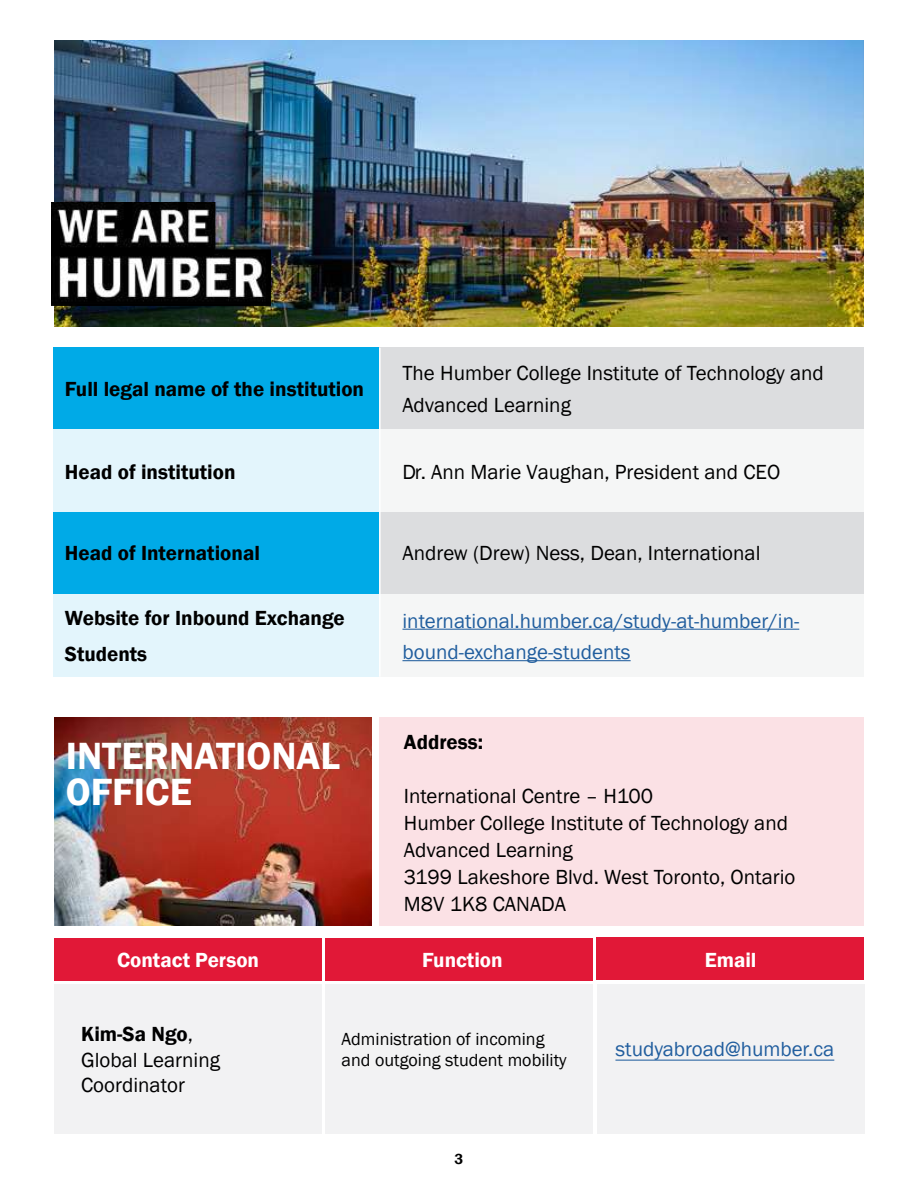
<style>
.page{position:relative;width:918px;height:1188px;background:#fff}
.page>*{position:absolute;margin:0;border:0;box-sizing:border-box;transform-origin:0 0}
.t1{font:600 39px/36px "Franklin Gothic";color:#fff}
.t2{font:21px/27px "Franklin Gothic";color:#000}
.t3{font:600 21px/36px "Franklin Gothic";color:#000}
.t4{font:21px/31.5px "Franklin Gothic";color:#215e9e}
.t5{font:600 21px "Franklin Gothic";color:#fff}
.t6{font:21px/25.2px "Franklin Gothic";color:#000}
.t7{font:21px "Franklin Gothic Demi";color:#000}
.t8{font:18px/21px "Franklin Gothic";color:#000}
.t9{font:600 15px "Franklin Gothic";color:#000}
.s1{font-family:"Franklin Gothic"}
</style>
<div class="page">
<div style="left:53px;top:348px;width:326px;height:81px;background:#00aae7"></div>
<div style="left:379px;top:348px;width:484px;height:81px;background:#dcdddf"></div>
<div style="left:53px;top:429px;width:326px;height:83px;background:#e3f5fc"></div>
<div style="left:379px;top:429px;width:484px;height:83px;background:#f5f6f6"></div>
<div style="left:53px;top:512px;width:326px;height:82px;background:#00aae7"></div>
<div style="left:379px;top:512px;width:484px;height:82px;background:#dcdddf"></div>
<div style="left:53px;top:594px;width:326px;height:83px;background:#e3f5fc"></div>
<div style="left:379px;top:594px;width:484px;height:83px;background:#f5f6f6"></div>
<hr style="left:402px;top:629px;width:397px;height:1px;background:#215e9e">
<hr style="left:402px;top:660px;width:229px;height:1px;background:#215e9e">
<hr style="left:379px;top:348px;width:2px;height:329px;background:#fff">
<img style="left:54px;top:717px;width:318px;height:209px">
<div style="left:380px;top:717px;width:484px;height:209px;background:#fbe1e5"></div>
<div style="left:55px;top:985px;width:267px;height:149px;background:#f2f2f3"></div>
<div style="left:55px;top:938px;width:267px;height:43px;background:#e11837"></div>
<div style="left:325px;top:938px;width:268px;height:43px;background:#e11837"></div>
<div style="left:597px;top:937px;width:267px;height:43px;background:#e11837"></div>
<div style="left:325px;top:985px;width:268px;height:149px;background:#f2f2f3"></div>
<div style="left:597px;top:985px;width:268px;height:149px;background:#f2f2f3"></div>
<hr style="left:615px;top:1060px;width:219px;height:1px;background:#215e9e">
<img style="left:54px;top:40px;width:810px;height:287px">
<img style="left:52px;top:202px;width:218px;height:103px">
<p class="t3" style="left:65px;top:371px;width:301px">Full legal name of the institution</p>
<p class="t2" style="left:402px;top:358px;width:423px;line-height:31.5px">The Humber College Institute of Technology and<br>Advanced Learning</p>
<p class="t3" style="left:65px;top:454px;width:172px">Head of institution</p>
<p class="t2" style="left:402px;top:459px;width:379px">Dr. Ann Marie Vaughan, President and CEO</p>
<p class="t3" style="left:65px;top:535px;width:196px">Head of International</p>
<p class="t2" style="left:402px;top:540px;width:360px">Andrew (Drew) Ness, Dean, International</p>
<p class="t3" style="left:65px;top:601px;width:281px">Website for Inbound Exchange<br>Students</p>
<p class="t4" style="left:402px;top:605px;width:398px">international.humber.ca/study-at-humber/in&shy;bound-exchange-students</p>
<h1 class="t1" style="left:66px;top:738px;width:276px">INTERNATIONAL<br>OFFICE</h1>
<p class="t3" style="left:404px;top:725px;width:81px">Address:</p>
<p class="t2" style="left:404px;top:783px;width:393px">International Centre – H100<br>Humber College Institute of Technology and<br>Advanced Learning<br>3199 Lakeshore Blvd. West Toronto, Ontario<br>M8V 1K8 CANADA</p>
<p class="t5" style="left:117px;top:947px;width:144px">Contact Person</p>
<p class="t5" style="left:422px;top:947px;width:82px">Function</p>
<p class="t5" style="left:705px;top:947px;width:53px">Email</p>
<p class="t7" style="left:81px;top:1022px;width:114px">Kim-Sa Ngo<span class="s1">,</span></p>
<p class="t6" style="left:81px;top:1048px;width:140px">Global Learning<br>Coordinator</p>
<p class="t8" style="left:342px;top:1029px;width:227px">Administration of incoming and outgoing student mobility</p>
<p class="t9" style="left:455px;top:1150px;width:10px">3</p>
<p class="t4" style="left:615px;top:1034px;width:220px">studyabroad@humber.ca</p>
</div>
